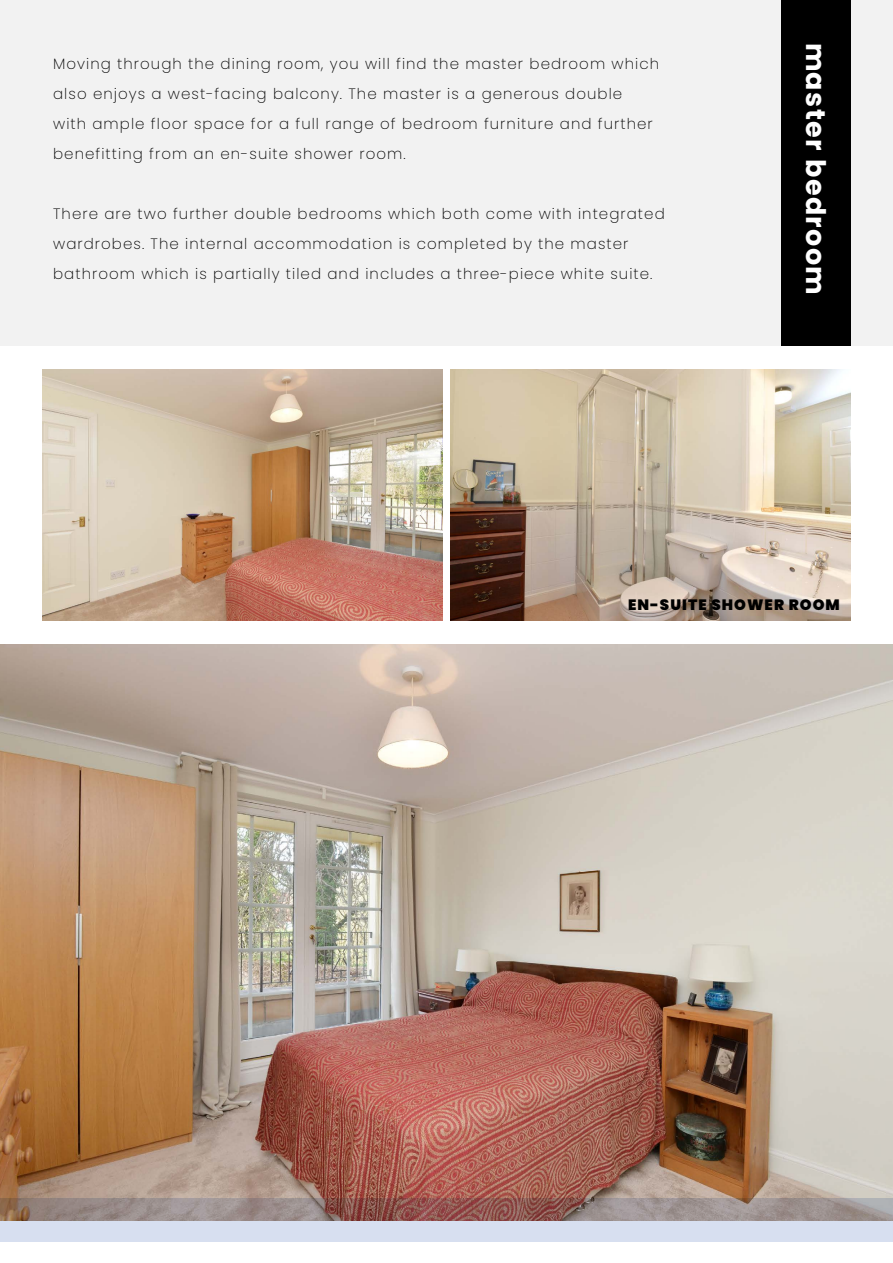
<style>
.page{position:relative;width:893px;height:1263px;background:#fff}
.page>*{position:absolute;margin:0;border:0;box-sizing:border-box;transform-origin:0 0}
.t1{font:700 27px "Poppins";letter-spacing:.05em;color:#fff}
.t2{font:200 15px/30px "Poppins";letter-spacing:.07em;color:#000}
.t3{font:900 15px "Poppins";letter-spacing:.07em;color:#000}
</style>
<div class="page">
<div style="left:0;top:0;width:893px;height:346px;background:#f2f2f2"></div>
<img style="left:0;top:644px;width:893px;height:555px">
<img style="left:450px;top:370px;width:400px;height:250px">
<img style="left:43px;top:370px;width:400px;height:250px">
<div style="left:781px;top:0;width:69px;height:346px;background:#000"></div>
<svg style="left:0;top:1199px;width:893px;height:43px;background:#b6adb3"></svg>
<p class="t2" style="left:53px;top:49px;width:607px">Moving through the dining room, you will find the master bedroom which also enjoys a west-facing balcony. The master is a generous double<br>with ample floor space for a full range of bedroom furniture and further benefitting from an en-suite shower room.</p>
<p class="t2" style="left:53px;top:199px;width:613px">There are two further double bedrooms which both come with integrated wardrobes. The internal accommodation is completed by the master bathroom which is partially tiled and includes a three-piece white suite.</p>
<h1 class="t1" style="left:831px;top:43px;width:254px;rotate:90deg">master bedroom</h1>
<p class="t3" style="left:628px;top:596px;width:213px">EN-SUITE SHOWER ROOM</p>
</div>
